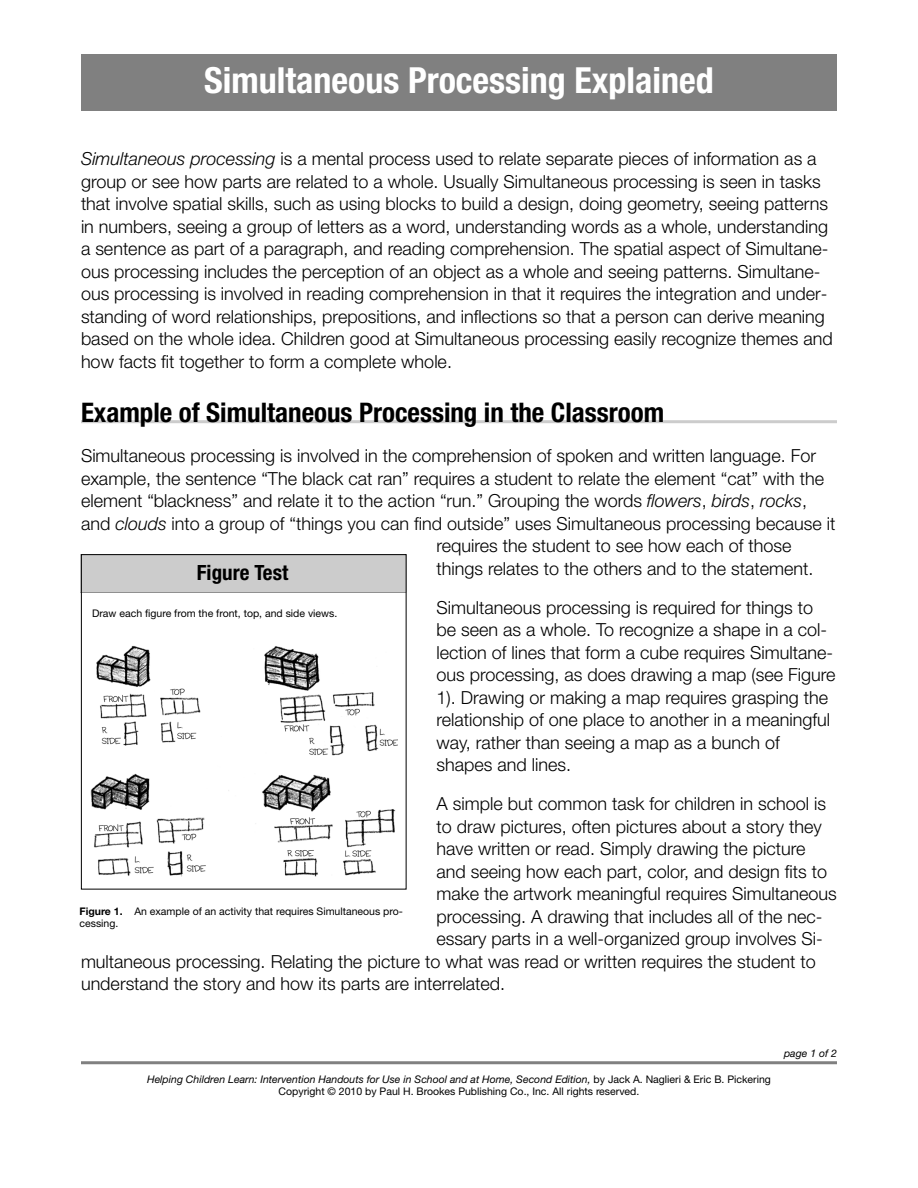
<style>
.page{position:relative;width:918px;height:1188px;background:#fff}
.page>*{position:absolute;margin:0;border:0;box-sizing:border-box;transform-origin:0 0}
.t1{font:700 condensed 36px "Helvetica Neue";color:#fff}
.t2{font:700 condensed 27px "Helvetica Neue";color:#000}
.t3{font:700 condensed 21px "Helvetica Neue";color:#000}
.t4{font:300 18px/22.5px "Helvetica Neue";color:#000}
.t5{font:10.5px/12px "Helvetica Neue";color:#000;text-align:center}
.t6{font:italic 10.5px "Helvetica Neue";color:#000}
.s1{font-style:italic}
.s2{font-weight:700}
</style>
<div class="page">
<div style="left:81px;top:54px;width:756px;height:57px;background:#808080"></div>
<hr style="left:81px;top:1061px;width:756px;height:3px;background:#808080">
<hr style="left:81px;top:420px;width:756px;height:3px;background:#ccc">
<hr style="left:80px;top:592px;width:326px;height:1px;background:#000">
<img style="left:90px;top:646px;width:308px;height:230px">
<div style="left:80px;top:554px;width:326px;height:37px;background:#ccc"></div>
<div style="left:81px;top:554px;width:325px;height:336px;border:1px solid #000"></div>
<h1 class="t1" style="left:204px;top:67px;width:511px">Simultaneous Processing Explained</h1>
<p class="t4" style="left:81px;top:149px;width:753px"><span class="s1">Simultaneous processing</span> is a mental process used to relate separate pieces of information as a group or see how parts are related to a whole. Usually Simultaneous processing is seen in tasks that involve spatial skills, such as using blocks to build a design, doing geometry, seeing patterns in numbers, seeing a group of letters as a word, understanding words as a whole, understanding a sentence as part of a paragraph, and reading comprehension. The spatial aspect of Simultane&shy;ous processing includes the perception of an object as a whole and seeing patterns. Simultane&shy;ous processing is involved in reading comprehension in that it requires the integration and under&shy;standing of word relationships, prepositions, and inflections so that a person can derive meaning based on the whole idea. Children good at Simultaneous processing easily recognize themes and how facts fit together to form a complete whole.</p>
<h2 class="t2" style="left:81px;top:402px;width:585px">Example of Simultaneous Processing in the Classroom</h2>
<p class="t4" style="left:81px;top:446px;width:737px">Simultaneous processing is involved in the comprehension of spoken and written language. For</p>
<p class="t4" style="left:81px;top:469px;width:745px">example, the sentence “The black cat ran” requires a student to relate the element “cat” with the</p>
<p class="t4" style="left:81px;top:491px;width:728px">element “blackness” and relate it to the action “run.” Grouping the words <span class="s1">flowers</span>, <span class="s1">birds</span>, <span class="s1">rocks</span>,</p>
<p class="t4" style="left:81px;top:514px;width:756px">and <span class="s1">clouds</span> into a group of “things you can find outside” uses Simultaneous processing because it</p>
<p class="t4" style="left:437px;top:536px;width:357px">requires the student to see how each of those</p>
<p class="t4" style="left:437px;top:559px;width:378px">things relates to the others and to the statement.</p>
<p class="t4" style="left:437px;top:598px;width:401px">Simultaneous processing is required for things to be seen as a whole. To recognize a shape in a col&shy;lection of lines that form a cube requires Simultane&shy;ous processing, as does drawing a map (see Figure 1). Drawing or making a map requires grasping the relationship of one place to another in a meaningful way, rather than seeing a map as a bunch of shapes and lines.</p>
<p class="t4" style="left:437px;top:794px;width:391px">A simple but common task for children in school is</p>
<p class="t4" style="left:437px;top:817px;width:387px">to draw pictures, often pictures about a story they</p>
<p class="t4" style="left:437px;top:839px;width:371px">have written or read. Simply drawing the picture</p>
<p class="t4" style="left:437px;top:862px;width:392px">and seeing how each part, color, and design fits to</p>
<p class="t4" style="left:437px;top:884px;width:402px">make the artwork meaningful requires Simultaneous</p>
<p class="t4" style="left:437px;top:907px;width:388px">processing. A drawing that includes all of the nec-</p>
<p class="t4" style="left:437px;top:929px;width:388px">essary parts in a well-organized group involves Si-</p>
<p class="t4" style="left:81px;top:952px;width:736px">multaneous processing. Relating the picture to what was read or written requires the student to</p>
<p class="t4" style="left:81px;top:974px;width:426px">understand the story and how its parts are interrelated.</p>
<p class="t3" style="left:197px;top:565px;width:93px">Figure Test</p>
<p class="t5" style="left:92px;top:608px;width:247px">Draw each figure from the front, top, and side views.</p>
<p class="t5" style="left:79px;top:907px;width:325px;text-align:left"><span class="s2">Figure 1.</span> An example of an activity that requires Simultaneous pro&shy;cessing.</p>
<p class="t5" style="left:147px;top:1074px;width:625px"><span class="s1">Helping Children Learn: Intervention Handouts for Use in School and at Home, Second Edition,</span> by Jack A. Naglieri &amp; Eric B. Pickering<br>Copyright © 2010 by Paul H. Brookes Publishing Co., Inc. All rights reserved.</p>
<p class="t6" style="left:784px;top:1049px;width:54px">page 1 of 2</p>
</div>
